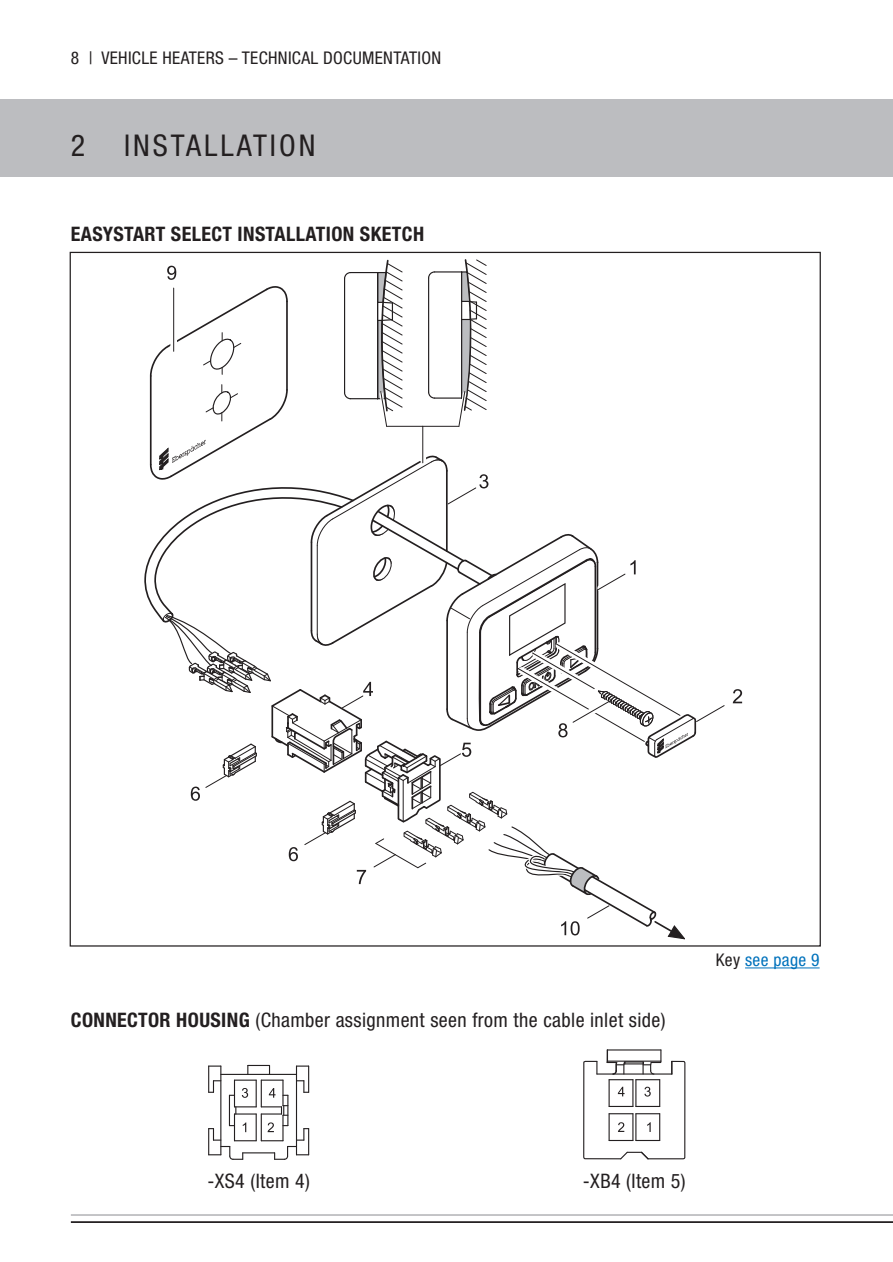
<style>
.page{position:relative;width:893px;height:1262px;background:#fff}
.page>*{position:absolute;margin:0;border:0;box-sizing:border-box;transform-origin:0 0}
.t1{font:condensed 30px "Helvetica Neue LTW1 G";letter-spacing:.1em;color:#231f20}
.t2{font:condensed 20px "Helvetica Neue LTW1 G";letter-spacing:.02em;color:#231f20}
.t3{font:700 condensed 20px "Helvetica Neue LTW1 G";letter-spacing:.02em;color:#231f20}
.t4{font:condensed 17.5px "Helvetica Neue LTW1 G";letter-spacing:.02em;color:#231f20}
.t5{font:condensed 17.5px "Helvetica Neue LTW1 G";letter-spacing:.02em;color:#0072bc}
.s1{font-weight:700}
.s2{color:#231f20}
</style>
<div class="page">
<div style="left:0;top:99px;width:893px;height:78px;background:#bcbdc0"></div>
<hr style="left:71px;top:1214px;width:822px;height:1px;background:#bcbdc0">
<hr style="left:71px;top:1221px;width:822px;height:1px;background:#231f20">
<svg style="left:145px;top:259px;width:597px;height:680px"></svg>
<hr style="left:745px;top:967px;width:75px;height:1px;background:#0072bc">
<hr style="left:248px;top:1064px;width:22px;height:2px;background:#231f20">
<svg style="left:208px;top:1065px;width:101px;height:95px"></svg>
<svg style="left:583px;top:1049px;width:103px;height:111px"></svg>
<p class="t4" style="left:71px;top:47px;width:372px">8 | VEHICLE HEATERS – TECHNICAL DOCUMENTATION</p>
<h1 class="t1" style="left:71px;top:128px;width:16px">2</h1>
<h1 class="t1" style="left:124px;top:128px;width:193px">INSTALLATION</h1>
<p class="t3" style="left:71px;top:222px;width:355px">EASYSTART SELECT INSTALLATION SKETCH</p>
<p class="t2" style="left:71px;top:1008px;width:596px"><span class="s1">CONNECTOR HOUSING</span> (Chamber assignment seen from the cable inlet side)</p>
<p class="t5" style="left:716px;top:949px;width:105px"><span class="s2">Key</span> see page 9</p>
<p class="t2" style="left:207px;top:1168px;width:104px">-XS4 (Item 4)</p>
<p class="t2" style="left:583px;top:1168px;width:104px">-XB4 (Item 5)</p>
</div>
